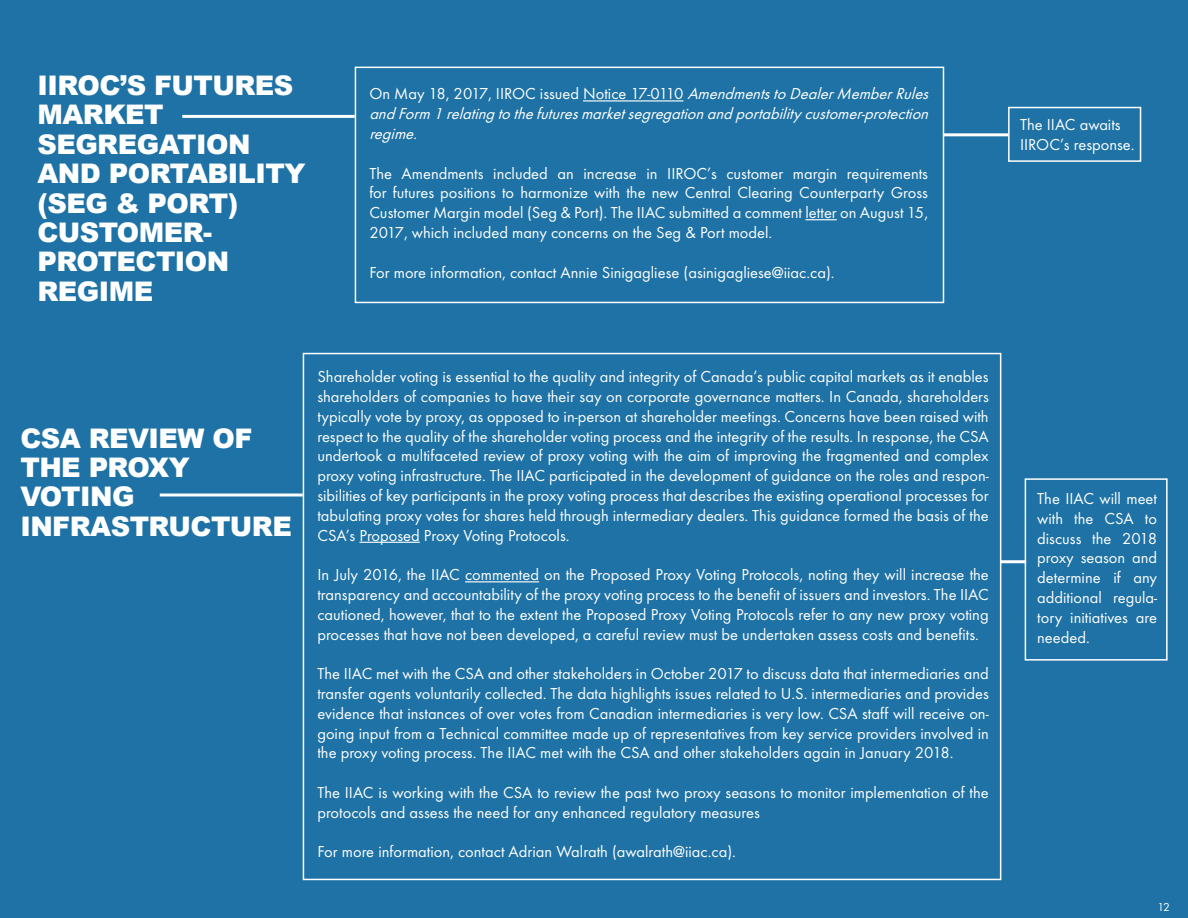
<style>
.page{position:relative;width:1188px;height:918px;background:#1e72a5}
.page>*{position:absolute;margin:0;border:0;box-sizing:border-box;transform-origin:0 0}
.t1{font:900 27px/29.4px "Arial";letter-spacing:-.02em;color:#fff}
.t2{font:16.5px/19.8px "Futura TOT";color:#fff;text-align:justify}
.t3{font:italic 16.5px/19.8px "Futura TOT";color:#fff;text-align:justify}
.t4{font:12px "Futura TOT";color:#fff}
.s1{font-style:normal}
</style>
<div class="page">
<hr style="left:160px;top:494px;width:143px;height:2px;background:#fff">
<hr style="left:1001px;top:560px;width:25px;height:3px;background:#fff">
<hr style="left:359px;top:542px;width:61px;height:1px;background:#fff">
<hr style="left:465px;top:581px;width:74px;height:1px;background:#fff">
<div style="left:1025px;top:478px;width:143px;height:183px;border:2px solid #fff"></div>
<hr style="left:944px;top:133px;width:64px;height:3px;background:#fff">
<div style="left:1008px;top:107px;width:133px;height:55px;border:2px solid #fff"></div>
<hr style="left:182px;top:115px;width:173px;height:3px;background:#fff">
<div style="left:355px;top:67px;width:589px;height:236px;border:2px solid #fff"></div>
<hr style="left:583px;top:100px;width:100px;height:2px;background:#fff">
<hr style="left:805px;top:219px;width:32px;height:1px;background:#fff">
<h1 class="t1" style="left:37px;top:70px;width:269px">IIROC’S FUTURES<br>MARKET<br>SEGREGATION<br>AND PORTABILITY (SEG &amp; PORT)<br>CUSTOMER-<br>PROTECTION<br>REGIME</h1>
<p class="t3" style="left:369px;top:84px;width:565px"><span class="s1">On May 18, 2017, IIROC issued Notice 17-0110</span> AmendmentstoDealerMemberRules andForm 1relatingtothefuturesmarketsegregationandportabilitycustomer-protection regime.</p>
<p class="t2" style="left:369px;top:163px;width:560px">The Amendments included an increase in IIROC’s customer margin requirements for futures positions to harmonize with the new Central Clearing Counterparty Gross Customer Margin model (Seg &amp; Port). The IIAC submitted a comment letter on August 15, 2017, which included many concerns on the Seg &amp; Port model.</p>
<p class="t2" style="left:369px;top:262px;width:467px">For more information, contact Annie Sinigagliese (asinigagliese@iiac.ca).</p>
<h1 class="t1" style="left:20px;top:422px;width:273px">CSA REVIEW OF<br>THE PROXY<br>VOTING<br>INFRASTRUCTURE</h1>
<p class="t2" style="left:317px;top:367px;width:673px">Shareholder voting is essential to the quality and integrity of Canada’s public capital markets as it enables shareholders of companies to have their say on corporate governance matters. In Canada, shareholders typically vote by proxy, as opposed to in-person at shareholder meetings. Concerns have been raised with respect to the quality of the shareholder voting process and the integrity of the results. In response, the CSA undertook a multifaceted review of proxy voting with the aim of improving the fragmented and complex proxy voting infrastructure. The IIAC participated in the development of guidance on the roles and respon&shy;sibilities of key participants in the proxy voting process that describes the existing operational processes for tabulating proxy votes for shares held through intermediary dealers. This guidance formed the basis of the CSA’s Proposed Proxy Voting Protocols.</p>
<p class="t2" style="left:317px;top:565px;width:673px">In July 2016, the IIAC commented on the Proposed Proxy Voting Protocols, noting they will increase the transparency and accountability of the proxy voting process to the benefit of issuers and investors. The IIAC cautioned, however, that to the extent the Proposed Proxy Voting Protocols refer to any new proxy voting processes that have not been developed, a careful review must be undertaken assess costs and benefits.</p>
<p class="t2" style="left:317px;top:664px;width:673px">The IIAC met with the CSA and other stakeholders in October 2017 to discuss data that intermediaries and transfer agents voluntarily collected. The data highlights issues related to U.S. intermediaries and provides evidence that instances of over votes from Canadian intermediaries is very low. CSA staff will receive on&shy;going input from a Technical committee made up of representatives from key service providers involved in the proxy voting process. The IIAC met with the CSA and other stakeholders again in January 2018.</p>
<p class="t2" style="left:317px;top:783px;width:673px">The IIAC is working with the CSA to review the past two proxy seasons to monitor implementation of the protocols and assess the need for any enhanced regulatory measures</p>
<p class="t2" style="left:317px;top:842px;width:420px">For more information, contact Adrian Walrath (awalrath@iiac.ca).</p>
<p class="t2" style="left:1020px;top:115px;width:116px">The IIAC awaits<br>IIROC’s response.</p>
<p class="t2" style="left:1037px;top:489px;width:121px">The IIAC will meet with the CSA to discuss the 2018 proxy season and determine if any additional regula&shy;tory initiatives are needed.</p>
<p class="t4" style="left:1157px;top:900px;width:14px">12</p>
</div>
